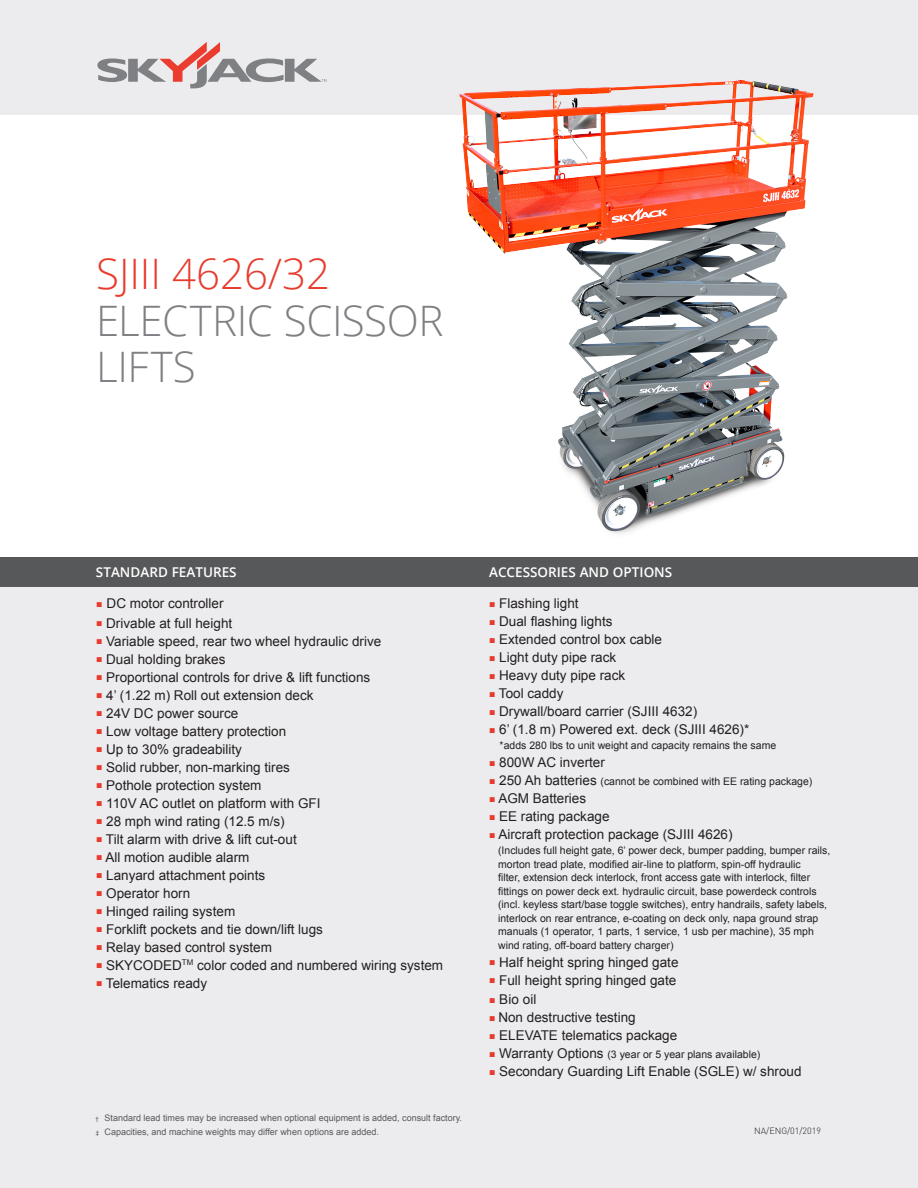
<style>
.page{position:relative;width:918px;height:1188px;background:#fff}
.page>*{position:absolute;margin:0;border:0;box-sizing:border-box;transform-origin:0 0}
.t1{font:300 42px/46.5px "Open Sans";letter-spacing:-.01em;color:#7e8083}
.t2{font:300 42px "Open Sans";color:#e73b2e}
.t3{font:13.5px "Arial";color:#231f20}
.t4{font:600 13.5px "Open Sans";color:#fff}
.t5{font:10.5px/13.5px "Arial";color:#231f20}
.t6{font:9px/13.5px "Arial";color:#57585a}
.t7{font:300 9px "DIN";color:#231f20}
.s1{font-size:10.5px;color:#e73b2e}
.s2{font-size:6px}
.s3{color:#e73b2e}
.s4{font-size:13.5px}
</style>
<div class="page">
<div style="left:0;top:0;width:918px;height:114px;background:#ececee"></div>
<img style="left:459px;top:80px;width:331px;height:454px">
<div style="left:0;top:572px;width:918px;height:616px;background:#ececee"></div>
<div style="left:0;top:558px;width:918px;height:29px;background:#57585a"></div>
<svg style="left:97px;top:42px;width:230px;height:46px"></svg>
<h1 class="t2" style="left:96px;top:245px;width:236px">SJIII 4626/32</h1>
<h1 class="t1" style="left:96px;top:296px;width:349px">ELECTRIC SCISSOR<br>LIFTS</h1>
<p class="t4" style="left:96px;top:563px;width:142px">STANDARD FEATURES</p>
<p class="t4" style="left:489px;top:563px;width:185px">ACCESSORIES AND OPTIONS</p>
<p class="t3" style="left:96px;top:595px;width:129px"><span class="s1">■</span> DC motor controller</p>
<p class="t3" style="left:96px;top:614px;width:138px"><span class="s1">■</span> Drivable at full height</p>
<p class="t3" style="left:96px;top:632px;width:287px"><span class="s1">■</span> Variable speed, rear two wheel hydraulic drive</p>
<p class="t3" style="left:96px;top:650px;width:131px"><span class="s1">■</span> Dual holding brakes</p>
<p class="t3" style="left:96px;top:668px;width:276px"><span class="s1">■</span> Proportional controls for drive &amp; lift functions</p>
<p class="t3" style="left:96px;top:686px;width:219px"><span class="s1">■</span> 4’ (1.22 m) Roll out extension deck</p>
<p class="t3" style="left:96px;top:704px;width:144px"><span class="s1">■</span> 24V DC power source</p>
<p class="t3" style="left:96px;top:722px;width:192px"><span class="s1">■</span> Low voltage battery protection</p>
<p class="t3" style="left:96px;top:740px;width:147px"><span class="s1">■</span> Up to 30% gradeability</p>
<p class="t3" style="left:96px;top:758px;width:195px"><span class="s1">■</span> Solid rubber, non-marking tires</p>
<p class="t3" style="left:96px;top:776px;width:167px"><span class="s1">■</span> Pothole protection system</p>
<p class="t3" style="left:96px;top:794px;width:226px"><span class="s1">■</span> 110V AC outlet on platform with GFI</p>
<p class="t3" style="left:96px;top:812px;width:190px"><span class="s1">■</span> 28 mph wind rating (12.5 m/s)</p>
<p class="t3" style="left:96px;top:830px;width:202px"><span class="s1">■</span> Tilt alarm with drive &amp; lift cut-out</p>
<p class="t3" style="left:96px;top:848px;width:155px"><span class="s1">■</span> All motion audible alarm</p>
<p class="t3" style="left:96px;top:866px;width:171px"><span class="s1">■</span> Lanyard attachment points</p>
<p class="t3" style="left:96px;top:884px;width:96px"><span class="s1">■</span> Operator horn</p>
<p class="t3" style="left:96px;top:902px;width:141px"><span class="s1">■</span> Hinged railing system</p>
<p class="t3" style="left:96px;top:920px;width:228px"><span class="s1">■</span> Forklift pockets and tie down/lift lugs</p>
<p class="t3" style="left:96px;top:938px;width:177px"><span class="s1">■</span> Relay based control system</p>
<p class="t3" style="left:96px;top:956px;width:349px"><span class="s1">■</span> SKYCODED<sup>TM</sup> color coded and numbered wiring system</p>
<p class="t3" style="left:96px;top:974px;width:113px"><span class="s1">■</span> Telematics ready</p>
<p class="t6" style="left:96px;top:1112px;width:368px"><span class="s2">†</span> Standard lead times may be increased when optional equipment is added, consult factory. <span class="s2">‡</span> Capacities, and machine weights may differ when options are added.</p>
<p class="t3" style="left:489px;top:595px;width:91px"><span class="s1">■</span> Flashing light</p>
<p class="t3" style="left:489px;top:613px;width:125px"><span class="s1">■</span> Dual flashing lights</p>
<p class="t3" style="left:489px;top:631px;width:174px"><span class="s1">■</span> Extended control box cable</p>
<p class="t3" style="left:489px;top:649px;width:129px"><span class="s1">■</span> Light duty pipe rack</p>
<p class="t3" style="left:489px;top:667px;width:138px"><span class="s1">■</span> Heavy duty pipe rack</p>
<p class="t3" style="left:489px;top:685px;width:76px"><span class="s1">■</span> Tool caddy</p>
<p class="t3" style="left:489px;top:703px;width:210px"><span class="s1">■</span> Drywall/board carrier (SJIII 4632)</p>
<p class="t3" style="left:489px;top:721px;width:262px"><span class="s1">■</span> 6’ (1.8 m) Powered ext. deck (SJIII 4626)*</p>
<p class="t5" style="left:500px;top:739px;width:278px">*adds 280 lbs to unit weight and capacity remains the same</p>
<p class="t3" style="left:489px;top:754px;width:117px"><span class="s1">■</span> 800W AC inverter</p>
<p class="t5" style="left:489px;top:775px;width:325px"><span class="s3">■</span> <span class="s4">250 Ah batteries</span> (cannot be combined with EE rating package)</p>
<p class="t3" style="left:489px;top:790px;width:99px"><span class="s1">■</span> AGM Batteries</p>
<p class="t3" style="left:489px;top:808px;width:122px"><span class="s1">■</span> EE rating package</p>
<p class="t3" style="left:489px;top:826px;width:245px"><span class="s1">■</span> Aircraft protection package (SJIII 4626)</p>
<p class="t5" style="left:498px;top:844px;width:334px">(Includes full height gate, 6’ power deck, bumper padding, bumper rails, morton tread plate, modified air-line to platform, spin-off hydraulic<br>filter, extension deck interlock, front access gate with interlock, filter fittings on power deck ext. hydraulic circuit, base powerdeck controls (incl. keyless start/base toggle switches), entry handrails, safety labels, interlock on rear entrance, e-coating on deck only, napa ground strap manuals (1 operator, 1 parts, 1 service, 1 usb per machine), 35 mph wind rating, off-board battery charger)</p>
<p class="t3" style="left:489px;top:953px;width:191px"><span class="s1">■</span> Half height spring hinged gate</p>
<p class="t3" style="left:489px;top:971px;width:189px"><span class="s1">■</span> Full height spring hinged gate</p>
<p class="t3" style="left:489px;top:991px;width:49px"><span class="s1">■</span> Bio oil</p>
<p class="t3" style="left:489px;top:1009px;width:148px"><span class="s1">■</span> Non destructive testing</p>
<p class="t3" style="left:489px;top:1027px;width:190px"><span class="s1">■</span> ELEVATE telematics package</p>
<p class="t5" style="left:489px;top:1048px;width:273px"><span class="s3">■</span> <span class="s4">Warranty Options</span> (3 year or 5 year plans available)</p>
<p class="t3" style="left:489px;top:1063px;width:314px"><span class="s1">■</span> Secondary Guarding Lift Enable (SGLE) w/ shroud</p>
<p class="t7" style="left:754px;top:1125px;width:68px">NA/ENG/01/2019</p>
</div>
